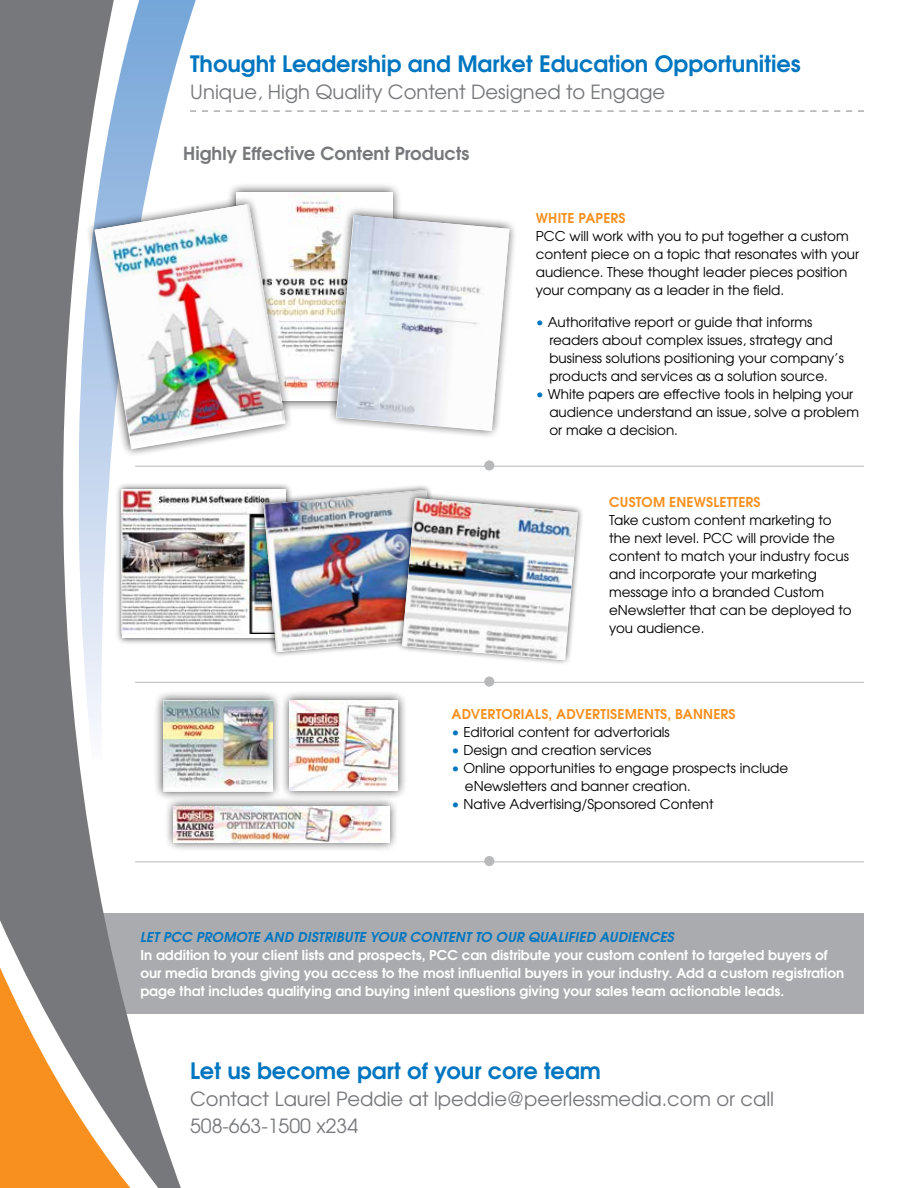
<style>
.page{position:relative;width:918px;height:1188px;background:#fff}
.page>*{position:absolute;margin:0;border:0;box-sizing:border-box;transform-origin:0 0}
.t1{font:700 22.5px "Te X Gyre Adventor";color:#0076c0}
.t2{font:19.5px/27px "Te X Gyre Adventor";color:#77787b}
.t3{font:700 18px "Te X Gyre Adventor";color:#77787b}
.t4{font:13.5px/18px "Te X Gyre Adventor";color:#000}
.t5{font:700 13.5px/18px "Te X Gyre Adventor";color:#fff}
.t6{font:700 13.5px "Te X Gyre Adventor";letter-spacing:.015em;color:#f7901e}
.t7{font:italic 700 13.5px "Te X Gyre Adventor";letter-spacing:.015em;color:#0076c0}
.s1{color:#0076c0}
</style>
<div class="page">
<div style="left:51px;top:914px;width:813px;height:100px;background:#a9abae"></div>
<svg style="left:0;top:0;width:186px;height:1188px;fill:#77787b"></svg>
<svg style="left:79px;top:0;width:117px;height:760px"></svg>
<svg style="left:190px;top:110px;width:674px;height:2px"></svg>
<div style="left:226px;top:183px;width:176px;height:228px;background:#000;opacity:.75"></div>
<img style="left:297px;top:193px;width:96px;height:202px">
<svg style="left:83px;top:193px;width:214px;height:267px"></svg>
<svg style="left:94px;top:204px;width:192px;height:245px"></svg>
<img style="left:95px;top:204px;width:190px;height:242px">
<div style="left:115px;top:482px;width:178px;height:163px;background:#000;opacity:.75"></div>
<div style="left:122px;top:489px;width:164px;height:149px;background:#fff"></div>
<img style="left:122px;top:489px;width:134px;height:145px">
<hr style="left:135px;top:466px;width:729px;height:1px;background:#b7b9bb">
<div style="left:484px;top:460px;width:10px;height:11px;background:#b7b9bb;border-radius:50%"></div>
<hr style="left:135px;top:682px;width:729px;height:1px;background:#b7b9bb">
<div style="left:484px;top:677px;width:10px;height:10px;background:#b7b9bb;border-radius:50%"></div>
<hr style="left:135px;top:861px;width:729px;height:1px;background:#b7b9bb">
<div style="left:484px;top:856px;width:10px;height:10px;background:#b7b9bb;border-radius:50%"></div>
<svg style="left:325px;top:205px;width:190px;height:231px"></svg>
<img style="left:336px;top:215px;width:173px;height:216px">
<div style="left:154px;top:690px;width:128px;height:111px;background:#000;opacity:.75"></div>
<img style="left:163px;top:700px;width:110px;height:91px">
<div style="left:164px;top:796px;width:235px;height:56px;background:#000;opacity:.75"></div>
<img style="left:174px;top:806px;width:216px;height:36px">
<div style="left:280px;top:690px;width:128px;height:110px;background:#000;opacity:.75"></div>
<img style="left:290px;top:700px;width:108px;height:90px">
<img style="left:256px;top:482px;width:326px;height:182px">
<img style="left:402px;top:498px;width:176px;height:162px">
<h1 class="t1" style="left:190px;top:45px;width:612px">Thought Leadership and Market Education Opportunities</h1>
<h2 class="t2" style="left:190px;top:77px;width:477px">Unique, High Quality Content Designed to Engage</h2>
<h3 class="t3" style="left:183px;top:138px;width:288px">Highly Effective Content Products</h3>
<p class="t6" style="left:536px;top:206px;width:91px">WHITE PAPERS</p>
<p class="t4" style="left:536px;top:226px;width:325px">PCC will work with you to put together a custom content piece on a topic that resonates with your audience. These thought leader pieces position your company as a leader in the field.</p>
<p class="t4" style="left:549px;top:312px;width:296px;text-indent:-14px"><span class="s1">•</span> Authoritative report or guide that informs readers about complex issues, strategy and business solutions positioning your company’s products and services as a solution source.</p>
<p class="t4" style="left:549px;top:384px;width:311px;text-indent:-14px"><span class="s1">•</span> White papers are effective tools in helping your audience understand an issue, solve a problem or make a decision.</p>
<p class="t6" style="left:609px;top:490px;width:153px">CUSTOM ENEWSLETTERS</p>
<p class="t4" style="left:609px;top:510px;width:244px">Take custom content marketing to the next level. PCC will provide the content to match your industry focus and incorporate your marketing message into a branded Custom eNewsletter that can be deployed to you audience.</p>
<p class="t6" style="left:452px;top:703px;width:286px">ADVERTORIALS, ADVERTISEMENTS, BANNERS</p>
<p class="t4" style="left:451px;top:723px;width:220px"><span class="s1">•</span> Editorial content for advertorials</p>
<p class="t4" style="left:451px;top:741px;width:202px"><span class="s1">•</span> Design and creation services</p>
<p class="t4" style="left:465px;top:759px;width:325px;text-indent:-14px"><span class="s1">•</span> Online opportunities to engage prospects include eNewsletters and banner creation.</p>
<p class="t4" style="left:451px;top:795px;width:264px"><span class="s1">•</span> Native Advertising/Sponsored Content</p>
<p class="t7" style="left:140px;top:925px;width:535px">LET PCC PROMOTE AND DISTRIBUTE YOUR CONTENT TO OUR QUALIFIED AUDIENCES</p>
<p class="t5" style="left:140px;top:945px;width:705px">In addition to your client lists and prospects, PCC can distribute your custom content to targeted buyers of our media brands giving you access to the most influential buyers in your industry. Add a custom registration page that includes qualifying and buying intent questions giving your sales team actionable leads.</p>
<h1 class="t1" style="left:190px;top:1051px;width:412px">Let us become part of your core team</h1>
<h2 class="t2" style="left:190px;top:1084px;width:586px">Contact Laurel Peddie at lpeddie@peerlessmedia.com or call<br>508-663-1500 x234</h2>
</div>
